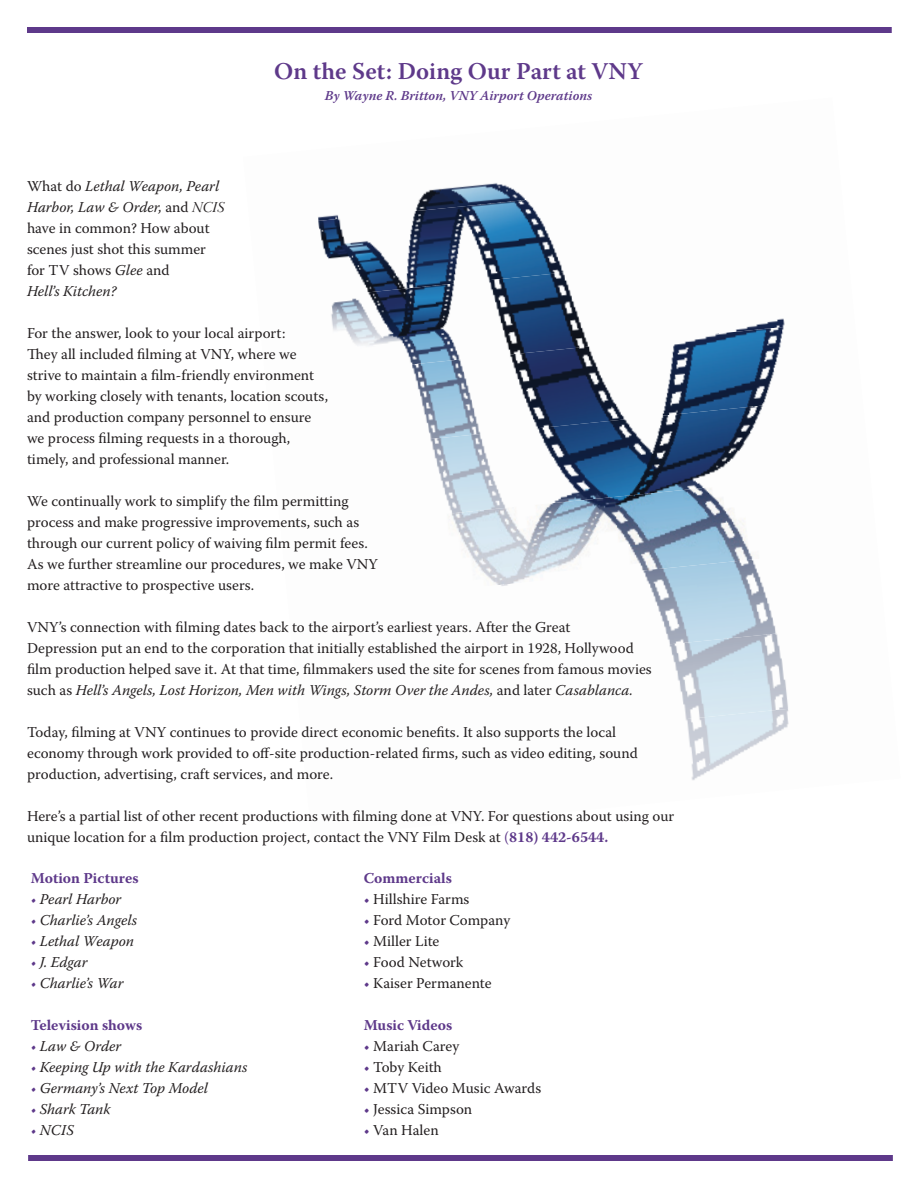
<style>
.page{position:relative;width:918px;height:1188px;background:#fff}
.page>*{position:absolute;margin:0;border:0;box-sizing:border-box;transform-origin:0 0}
.t1{font:600 24px "Warnock Pro";letter-spacing:.005em;color:#5e398a}
.t2{font:15px/21px "Warnock Pro";color:#231f20}
.t3{font:italic 15px "Warnock Pro";color:#231f20}
.t4{font:700 15px "Warnock Pro";color:#5e398a}
.t5{font:italic 600 13.5px "Warnock Pro";color:#5e398a}
.s1{font-style:italic}
.s2{font-family:"Warnock Pro It Disp"}
.s3{color:#5e398a}
.s4{font-weight:700;color:#5e398a}
</style>
<div class="page">
<img style="left:318px;top:183px;width:235px;height:61px">
<img style="left:322px;top:244px;width:462px;height:76px">
<img style="left:332px;top:320px;width:453px;height:76px">
<img style="left:420px;top:396px;width:347px;height:75px">
<img style="left:439px;top:471px;width:309px;height:76px">
<img style="left:465px;top:547px;width:309px;height:76px">
<img style="left:664px;top:623px;width:123px;height:75px">
<img style="left:682px;top:698px;width:107px;height:76px">
<div style="left:27px;top:27px;width:865px;height:6px;background:#5e398a"></div>
<div style="left:28px;top:1155px;width:865px;height:6px;background:#5e398a"></div>
<h1 class="t1" style="left:274px;top:57px;width:370px">On the Set: Doing Our Part at VNY</h1>
<p class="t5" style="left:325px;top:88px;width:269px">By Wayne R. Britton, VNY Airport Operations</p>
<p class="t2" style="left:27px;top:176px;width:199px">What do <span class="s1">Lethal Weapon, Pearl<br>Harbor, Law &amp; Order,</span> and <span class="s2">NCIS </span>have in common? How about scenes just shot this summer for TV shows <span class="s1">Glee</span> and<br><span class="s1">Hell’s Kitchen?</span></p>
<p class="t2" style="left:27px;top:323px;width:303px">For the answer, look to your local airport:<br>They all included filming at VNY, where we strive to maintain a film-friendly environment by working closely with tenants, location scouts, and production company personnel to ensure we process filming requests in a thorough, timely, and professional manner.</p>
<p class="t2" style="left:27px;top:491px;width:353px">We continually work to simplify the film permitting process and make progressive improvements, such as through our current policy of waiving film permit fees.<br>As we further streamline our procedures, we make VNY more attractive to prospective users.</p>
<p class="t2" style="left:27px;top:617px;width:626px">VNY’s connection with filming dates back to the airport’s earliest years. After the Great<br>Depression put an end to the corporation that initially established the airport in 1928, Hollywood film production helped save it. At that time, filmmakers used the site for scenes from famous movies such as <span class="s1">Hell’s Angels, Lost Horizon, Men with Wings, Storm Over the Andes,</span> and later <span class="s1">Casablanca.</span></p>
<p class="t2" style="left:27px;top:722px;width:612px">Today, filming at VNY continues to provide direct economic benefits. It also supports the local economy through work provided to off-site production-related firms, such as video editing, sound production, advertising, craft services, and more.</p>
<p class="t2" style="left:27px;top:806px;width:649px">Here’s a partial list of other recent productions with filming done at VNY. For questions about using our unique location for a film production project, contact the VNY Film Desk at <span class="s3">(</span><span class="s4">818) 442-6544.</span></p>
<p class="t4" style="left:31px;top:869px;width:109px">Motion Pictures</p>
<p class="t3" style="left:31px;top:890px;width:92px"><span class="s3">•</span> Pearl Harbor</p>
<p class="t3" style="left:31px;top:911px;width:108px"><span class="s3">•</span> Charlie’s Angels</p>
<p class="t3" style="left:31px;top:932px;width:105px"><span class="s3">•</span> Lethal Weapon</p>
<p class="t3" style="left:31px;top:953px;width:58px"><span class="s3">•</span> J. Edgar</p>
<p class="t3" style="left:31px;top:974px;width:94px"><span class="s3">•</span> Charlie’s War</p>
<p class="t4" style="left:31px;top:1016px;width:113px">Television shows</p>
<p class="t3" style="left:31px;top:1037px;width:92px"><span class="s3">•</span> Law &amp; Order</p>
<p class="t3" style="left:31px;top:1058px;width:218px"><span class="s3">•</span> Keeping Up with the Kardashians</p>
<p class="t3" style="left:31px;top:1079px;width:179px"><span class="s3">•</span> Germany’s Next Top Model</p>
<p class="t3" style="left:31px;top:1100px;width:81px"><span class="s3">•</span> Shark Tank</p>
<p class="t3" style="left:31px;top:1121px;width:45px"><span class="s3">•</span> NCIS</p>
<p class="t4" style="left:364px;top:869px;width:90px">Commercials</p>
<p class="t2" style="left:364px;top:889px;width:107px"><span class="s3">•</span> Hillshire Farms</p>
<p class="t2" style="left:364px;top:910px;width:148px"><span class="s3">•</span> Ford Motor Company</p>
<p class="t2" style="left:364px;top:931px;width:77px"><span class="s3">•</span> Miller Lite</p>
<p class="t2" style="left:364px;top:952px;width:101px"><span class="s3">•</span> Food Network</p>
<p class="t2" style="left:364px;top:973px;width:129px"><span class="s3">•</span> Kaiser Permanente</p>
<p class="t4" style="left:364px;top:1016px;width:90px">Music Videos</p>
<p class="t2" style="left:364px;top:1036px;width:97px"><span class="s3">•</span> Mariah Carey</p>
<p class="t2" style="left:364px;top:1057px;width:80px"><span class="s3">•</span> Toby Keith</p>
<p class="t2" style="left:364px;top:1078px;width:179px"><span class="s3">•</span> MTV Video Music Awards</p>
<p class="t2" style="left:364px;top:1099px;width:110px"><span class="s3">•</span> Jessica Simpson</p>
<p class="t2" style="left:364px;top:1120px;width:77px"><span class="s3">•</span> Van Halen</p>
</div>
